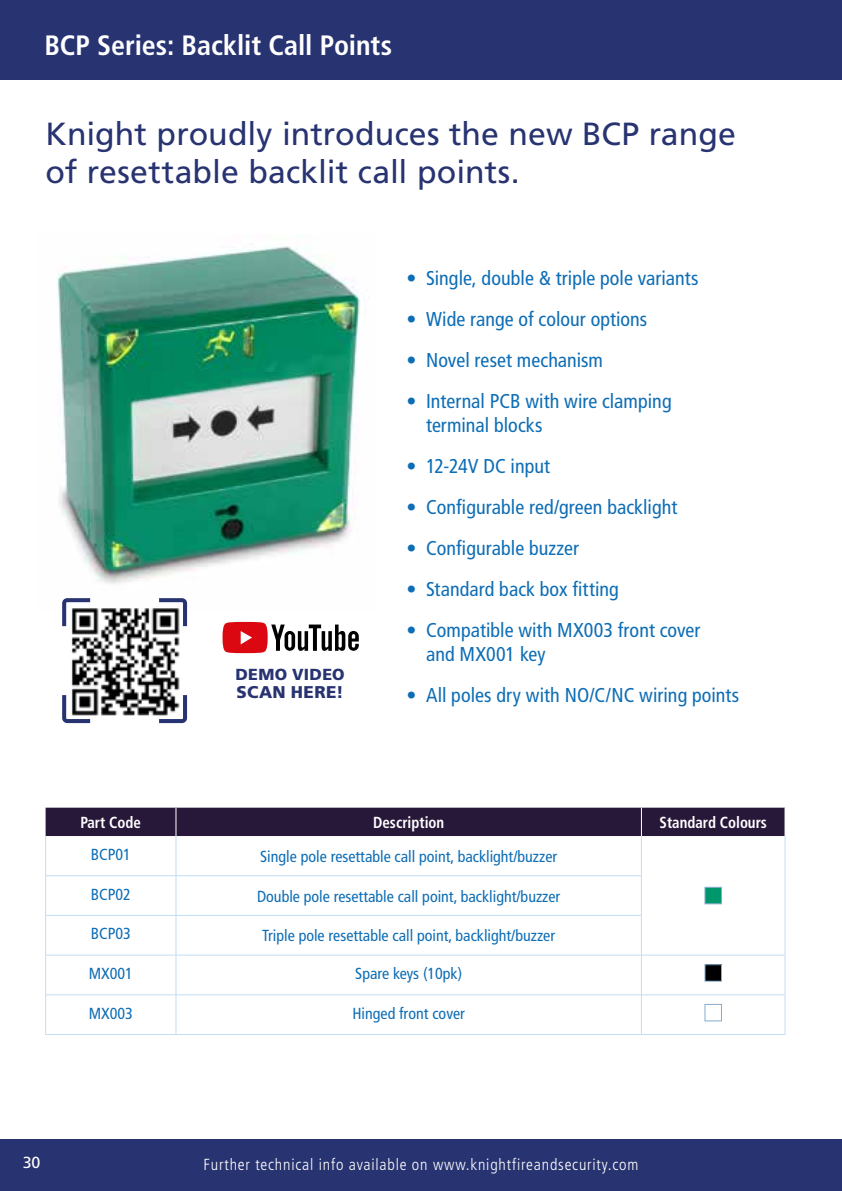
<style>
.page{position:relative;width:842px;height:1191px;background:#fff}
.page>*{position:absolute;margin:0;border:0;box-sizing:border-box;transform-origin:0 0}
.t1{font:32px/38.4px "Frutiger LT Std";color:#283371}
.t2{font:700 condensed 28px "Frutiger LT Std";color:#fff}
.t3{font:condensed 20px/24px "Frutiger LT Std";letter-spacing:.005em;color:#0d6db5}
.t4{font:900 17px "Frutiger LT Std";letter-spacing:.02em;color:#283371}
.t5{font:condensed 16px "Frutiger LT Std";color:#0d6db5}
.t6{font:300 condensed 16px "Frutiger LT Std";letter-spacing:.05em;color:#fff}
.t7{font:700 condensed 16px "Frutiger LT Std";color:#fff;scale:.93 1}
.t8{font:900 16px "Frutiger LT Std";letter-spacing:.02em;color:#283371}
.t9{font:16px "Frutiger LT Std";color:#fff}
</style>
<div class="page">
<div style="left:0;top:0;width:842px;height:80px;background:#283371"></div>
<div style="left:0;top:1140px;width:842px;height:51px;background:#283371"></div>
<img style="left:57px;top:246px;width:303px;height:364px">
<div style="left:46px;top:807px;width:739px;height:29px;background:#271739"></div>
<hr style="left:45px;top:836px;width:1px;height:39px;background:#c2ddf5">
<hr style="left:176px;top:836px;width:1px;height:39px;background:#c2ddf5">
<hr style="left:641px;top:836px;width:1px;height:39px;background:#c2ddf5">
<hr style="left:785px;top:836px;width:1px;height:39px;background:#c2ddf5">
<hr style="left:45px;top:875px;width:131px;height:1px;background:#c2ddf5">
<hr style="left:45px;top:876px;width:1px;height:39px;background:#c2ddf5">
<hr style="left:176px;top:875px;width:466px;height:1px;background:#c2ddf5">
<hr style="left:176px;top:876px;width:1px;height:39px;background:#c2ddf5">
<hr style="left:641px;top:876px;width:1px;height:39px;background:#c2ddf5">
<hr style="left:785px;top:875px;width:1px;height:40px;background:#c2ddf5">
<hr style="left:45px;top:915px;width:131px;height:1px;background:#c2ddf5">
<hr style="left:45px;top:915px;width:1px;height:40px;background:#c2ddf5">
<hr style="left:176px;top:915px;width:466px;height:1px;background:#c2ddf5">
<hr style="left:176px;top:915px;width:1px;height:40px;background:#c2ddf5">
<hr style="left:641px;top:915px;width:1px;height:40px;background:#c2ddf5">
<hr style="left:785px;top:915px;width:1px;height:40px;background:#c2ddf5">
<hr style="left:45px;top:954px;width:131px;height:1px;background:#c2ddf5">
<hr style="left:45px;top:955px;width:1px;height:39px;background:#c2ddf5">
<hr style="left:176px;top:954px;width:465px;height:1px;background:#c2ddf5">
<hr style="left:176px;top:955px;width:1px;height:39px;background:#c2ddf5">
<hr style="left:641px;top:954px;width:144px;height:1px;background:#c2ddf5">
<hr style="left:641px;top:955px;width:1px;height:39px;background:#c2ddf5">
<hr style="left:785px;top:955px;width:1px;height:39px;background:#c2ddf5">
<hr style="left:45px;top:994px;width:131px;height:1px;background:#c2ddf5">
<hr style="left:45px;top:995px;width:1px;height:39px;background:#c2ddf5">
<hr style="left:176px;top:994px;width:465px;height:1px;background:#c2ddf5">
<hr style="left:176px;top:995px;width:1px;height:39px;background:#c2ddf5">
<hr style="left:641px;top:994px;width:144px;height:1px;background:#c2ddf5">
<hr style="left:641px;top:995px;width:1px;height:39px;background:#c2ddf5">
<hr style="left:785px;top:995px;width:1px;height:39px;background:#c2ddf5">
<hr style="left:45px;top:1034px;width:131px;height:1px;background:#c2ddf5">
<hr style="left:176px;top:1034px;width:465px;height:1px;background:#c2ddf5">
<hr style="left:641px;top:1034px;width:144px;height:1px;background:#c2ddf5">
<div style="left:705px;top:887px;width:17px;height:17px;background:#00976d;border:1px solid #84acce"></div>
<div style="left:705px;top:964px;width:16px;height:17px;background:#000"></div>
<div style="left:705px;top:964px;width:17px;height:17px;border:1px solid #84acce"></div>
<div style="left:705px;top:1004px;width:17px;height:17px;background:#fff;border:1px solid #84acce"></div>
<svg style="left:62px;top:598px;width:28px;height:28px"></svg>
<svg style="left:159px;top:598px;width:28px;height:28px"></svg>
<svg style="left:62px;top:695px;width:28px;height:28px"></svg>
<svg style="left:159px;top:695px;width:28px;height:28px"></svg>
<img style="left:68px;top:604px;width:114px;height:113px">
<svg style="left:223px;top:622px;width:136px;height:31px"></svg>
<h2 class="t2" style="left:45px;top:29px;width:349px">BCP Series: Backlit Call Points</h2>
<h1 class="t1" style="left:45px;top:115px;width:692px">Knight proudly introduces the new BCP range of resettable backlit call points.</h1>
<p class="t8" style="left:236px;top:665px;width:111px">DEMO VIDEO</p>
<p class="t4" style="left:237px;top:682px;width:109px">SCAN HERE!</p>
<p class="t3" style="left:406px;top:266px;width:294px">• Single, double &amp; triple pole variants</p>
<p class="t3" style="left:406px;top:307px;width:242px">• Wide range of colour options</p>
<p class="t3" style="left:406px;top:348px;width:198px">• Novel reset mechanism</p>
<p class="t3" style="left:426px;top:389px;width:247px;text-indent:-20px">• Internal PCB with wire clamping terminal blocks</p>
<p class="t3" style="left:406px;top:454px;width:145px">• 12-24V DC input</p>
<p class="t3" style="left:406px;top:495px;width:272px">• Configurable red/green backlight</p>
<p class="t3" style="left:406px;top:536px;width:174px">• Configurable buzzer</p>
<p class="t3" style="left:406px;top:577px;width:214px">• Standard back box fitting</p>
<p class="t3" style="left:426px;top:618px;width:276px;text-indent:-20px">• Compatible with MX003 front cover and MX001 key</p>
<p class="t3" style="left:406px;top:683px;width:334px">• All poles dry with NO/C/NC wiring points</p>
<p class="t7" style="left:81px;top:813px;width:66px">Part Code</p>
<p class="t7" style="left:373px;top:813px;width:78px">Description</p>
<p class="t7" style="left:660px;top:813px;width:117px">Standard Colours</p>
<p class="t5" style="left:91px;top:845px;width:41px">BCP01</p>
<p class="t5" style="left:260px;top:847px;width:298px">Single pole resettable call point, backlight/buzzer</p>
<p class="t5" style="left:91px;top:884px;width:41px">BCP02</p>
<p class="t5" style="left:257px;top:886px;width:305px">Double pole resettable call point, backlight/buzzer</p>
<p class="t5" style="left:91px;top:924px;width:41px">BCP03</p>
<p class="t5" style="left:262px;top:926px;width:294px">Triple pole resettable call point, backlight/buzzer</p>
<p class="t5" style="left:89px;top:964px;width:46px">MX001</p>
<p class="t5" style="left:355px;top:964px;width:108px">Spare keys (10pk)</p>
<p class="t5" style="left:89px;top:1003px;width:46px">MX003</p>
<p class="t5" style="left:352px;top:1003px;width:114px">Hinged front cover</p>
<p class="t9" style="left:23px;top:1153px;width:19px">30</p>
<p class="t6" style="left:204px;top:1155px;width:436px">Further technical info available on www.knightfireandsecurity.com</p>
</div>
